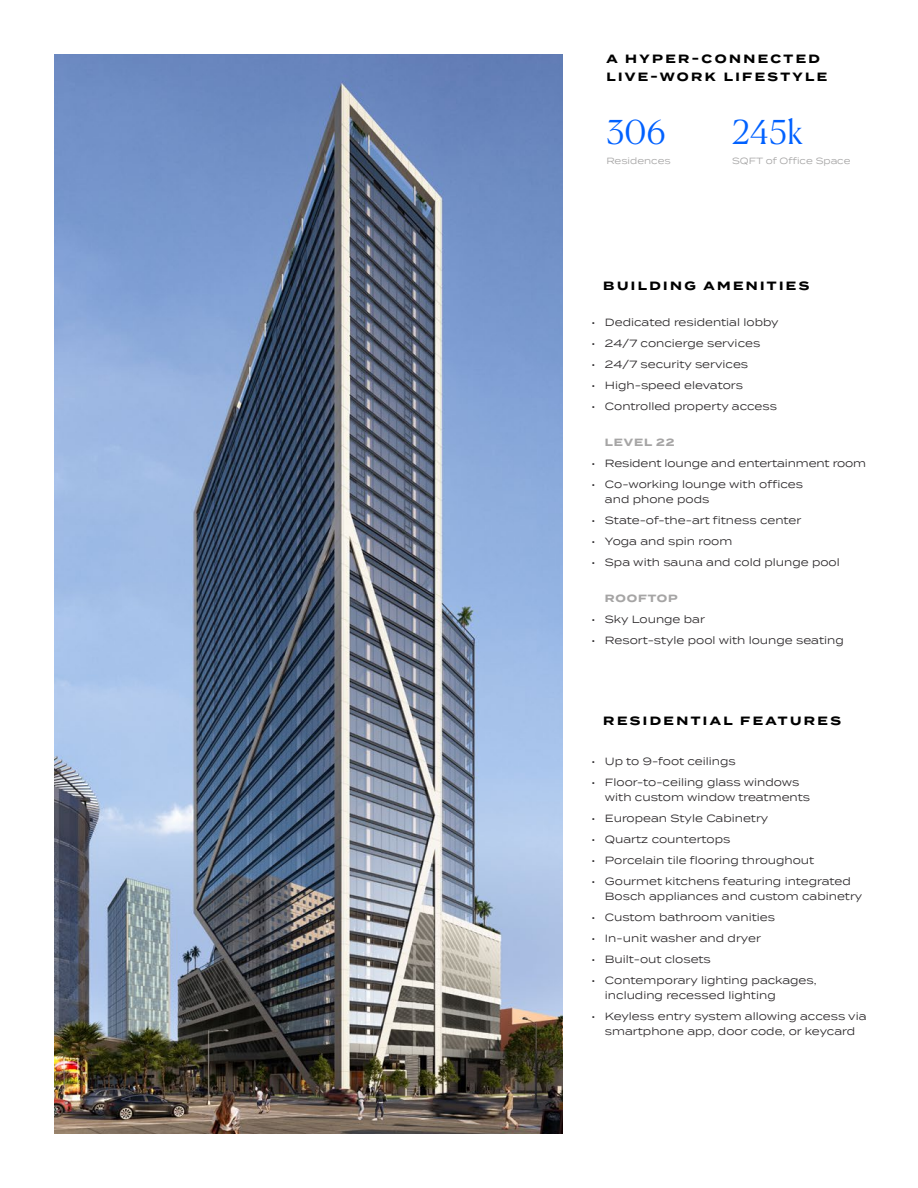
<style>
.page{position:relative;width:918px;height:1188px;background:#fff}
.page>*{position:absolute;margin:0;border:0;box-sizing:border-box;transform-origin:0 0}
.t1{font:300 32.85px "Canela Deck";color:#0061ff}
.t2{font:700 12px/18px "Termina";letter-spacing:.2em;color:#000}
.t3{font:10.5px/15px "Termina";color:#2e2b2d}
.t4{font:700 10.5px "Termina";letter-spacing:.08em;color:#a6a5a5}
.t5{font:9px "Termina";color:#a6a5a5}
</style>
<div class="page">
<img style="left:54px;top:55px;width:508px;height:1079px">
<p class="t2" style="left:606px;top:50px;width:223px">A HYPER-CONNECTED<br>LIVE-WORK LIFESTYLE</p>
<h1 class="t1" style="left:606px;top:104px;width:61px">306</h1>
<h1 class="t1" style="left:732px;top:104px;width:72px">245k</h1>
<p class="t5" style="left:606px;top:154px;width:66px">Residences</p>
<p class="t5" style="left:732px;top:154px;width:120px">SQFT of Office Space</p>
<p class="t2" style="left:603px;top:277px;width:208px">BUILDING AMENITIES</p>
<p class="t3" style="left:591px;top:314px;width:189px">• Dedicated residential lobby</p>
<p class="t3" style="left:591px;top:335px;width:170px">• 24/7 concierge services</p>
<p class="t3" style="left:591px;top:356px;width:158px">• 24/7 security services</p>
<p class="t3" style="left:591px;top:377px;width:153px">• High-speed elevators</p>
<p class="t3" style="left:591px;top:398px;width:187px">• Controlled property access</p>
<p class="t4" style="left:605px;top:435px;width:71px">LEVEL 22</p>
<p class="t3" style="left:591px;top:455px;width:276px">• Resident lounge and entertainment room</p>
<p class="t3" style="left:605px;top:476px;width:200px;text-indent:-14px">• Co-working lounge with offices and phone pods</p>
<p class="t3" style="left:591px;top:512px;width:212px">• State-of-the-art fitness center</p>
<p class="t3" style="left:591px;top:533px;width:142px">• Yoga and spin room</p>
<p class="t3" style="left:591px;top:554px;width:250px">• Spa with sauna and cold plunge pool</p>
<p class="t4" style="left:605px;top:591px;width:74px">ROOFTOP</p>
<p class="t3" style="left:591px;top:611px;width:115px">• Sky Lounge bar</p>
<p class="t3" style="left:591px;top:632px;width:254px">• Resort-style pool with lounge seating</p>
<p class="t2" style="left:603px;top:712px;width:239px">RESIDENTIAL FEATURES</p>
<p class="t3" style="left:591px;top:753px;width:146px">• Up to 9-foot ceilings</p>
<p class="t3" style="left:605px;top:774px;width:207px;text-indent:-14px">• Floor-to-ceiling glass windows with custom window treatments</p>
<p class="t3" style="left:591px;top:810px;width:178px">• European Style Cabinetry</p>
<p class="t3" style="left:591px;top:831px;width:141px">• Quartz countertops</p>
<p class="t3" style="left:591px;top:852px;width:224px">• Porcelain tile flooring throughout</p>
<p class="t3" style="left:605px;top:873px;width:259px;text-indent:-13px">• Gourmet kitchens featuring integrated<br>Bosch appliances and custom cabinetry</p>
<p class="t3" style="left:591px;top:909px;width:185px">• Custom bathroom vanities</p>
<p class="t3" style="left:591px;top:930px;width:171px">• In-unit washer and dryer</p>
<p class="t3" style="left:591px;top:951px;width:121px">• Built-out closets</p>
<p class="t3" style="left:605px;top:972px;width:213px;text-indent:-14px">• Contemporary lighting packages, including recessed lighting</p>
<p class="t3" style="left:591px;top:1008px;width:277px;text-align:center">• Keyless entry system allowing access via smartphone app, door code, or keycard</p>
</div>
